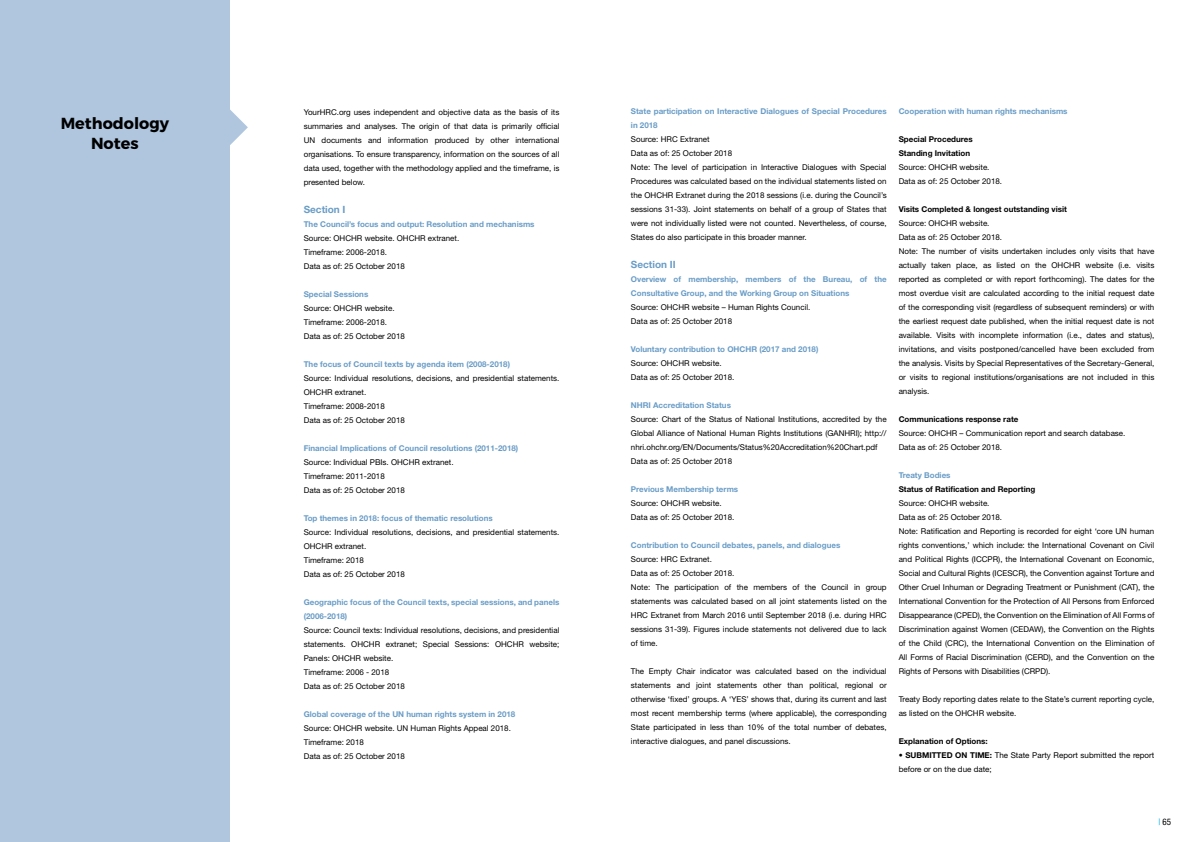
<style>
.page{position:relative;width:1191px;height:842px;background:#fff}
.page>*{position:absolute;margin:0;border:0;box-sizing:border-box;transform-origin:0 0}
.t1{font:700 16px/19.2px "Montserrat";color:#000;text-align:center}
.t2{font:700 10px "Helvetica Neue LT Std";color:#699cc6}
.t3{font:condensed 9px "Helvetica Neue LT Std";color:#000}
.t4{font:8px/14px "Helvetica Neue LT Std";color:#000}
.t5{font:700 8px/14px "Helvetica Neue LT Std";color:#699cc6}
.t6{font:700 8px/14px "Helvetica Neue LT Std";color:#000}
.s1{font-weight:700}
.s2{color:#00aeef}
</style>
<div class="page">
<div style="left:0;top:0;width:230px;height:842px;background:#afc6de"></div>
<svg style="left:230px;top:109px;width:18px;height:36px"></svg>
<h1 class="t1" style="left:61px;top:114px;width:110px">Methodology<br>Notes</h1>
<p class="t4" style="left:304px;top:105px;width:257px;text-align:justify">YourHRC.org uses independent and objective data as the basis of its summaries and analyses. The origin of that data is primarily official UN documents and information produced by other international organisations. To ensure transparency, information on the sources of all data used, together with the methodology applied and the timeframe, is presented below.</p>
<p class="t2" style="left:304px;top:203px;width:42px">Section I</p>
<p class="t5" style="left:304px;top:217px;width:232px">The Council’s focus and output: Resolution and mechanisms</p>
<p class="t4" style="left:304px;top:231px;width:157px">Source: OHCHR website. OHCHR extranet.<br>Timeframe: 2006-2018.<br>Data as of: 25 October 2018</p>
<p class="t5" style="left:304px;top:287px;width:66px">Special Sessions</p>
<p class="t4" style="left:304px;top:301px;width:103px">Source: OHCHR website.<br>Timeframe: 2006-2018.<br>Data as of: 25 October 2018</p>
<p class="t5" style="left:304px;top:357px;width:208px">The focus of Council texts by agenda item (2008-2018)</p>
<p class="t4" style="left:304px;top:371px;width:257px">Source: Individual resolutions, decisions, and presidential statements.<br>OHCHR extranet.<br>Timeframe: 2008-2018<br>Data as of: 25 October 2018</p>
<p class="t5" style="left:304px;top:441px;width:216px">Financial Implications of Council resolutions (2011-2018)</p>
<p class="t4" style="left:304px;top:455px;width:151px">Source: Individual PBIs. OHCHR extranet.<br>Timeframe: 2011-2018<br>Data as of: 25 October 2018</p>
<p class="t5" style="left:304px;top:511px;width:191px">Top themes in 2018: focus of thematic resolutions</p>
<p class="t4" style="left:304px;top:525px;width:257px">Source: Individual resolutions, decisions, and presidential statements.<br>OHCHR extranet.<br>Timeframe: 2018<br>Data as of: 25 October 2018</p>
<p class="t5" style="left:304px;top:595px;width:257px">Geographic focus of the Council texts, special sessions, and panels (2006-2018)</p>
<p class="t4" style="left:304px;top:623px;width:257px">Source: Council texts: Individual resolutions, decisions, and presidential statements. OHCHR extranet; Special Sessions: OHCHR website; Panels: OHCHR website.<br>Timeframe: 2006 - 2018<br>Data as of: 25 October 2018</p>
<p class="t5" style="left:304px;top:707px;width:213px">Global coverage of the UN human rights system in 2018</p>
<p class="t4" style="left:304px;top:721px;width:209px">Source: OHCHR website. UN Human Rights Appeal 2018.<br>Timeframe: 2018<br>Data as of: 25 October 2018</p>
<p class="t5" style="left:631px;top:104px;width:257px">State participation on Interactive Dialogues of Special Procedures in 2018</p>
<p class="t4" style="left:631px;top:132px;width:257px">Source: HRC Extranet<br>Data as of: 25 October 2018<br>Note: The level of participation in Interactive Dialogues with Special Procedures was calculated based on the individual statements listed on the OHCHR Extranet during the 2018 sessions (i.e. during the Council’s sessions 31-33). Joint statements on behalf of a group of States that were not individually listed were not counted. Nevertheless, of course, States do also participate in this broader manner.</p>
<p class="t2" style="left:631px;top:258px;width:43px">Section II</p>
<p class="t5" style="left:631px;top:272px;width:257px">Overview of membership, members of the Bureau, of the<br>Consultative Group, and the Working Group on Situations</p>
<p class="t4" style="left:631px;top:300px;width:181px">Source: OHCHR website – Human Rights Council.<br>Data as of: 25 October 2018</p>
<p class="t5" style="left:631px;top:342px;width:189px">Voluntary contribution to OHCHR (2017 and 2018)</p>
<p class="t4" style="left:631px;top:356px;width:105px">Source: OHCHR website.<br>Data as of: 25 October 2018.</p>
<p class="t5" style="left:631px;top:398px;width:101px">NHRI Accreditation Status</p>
<p class="t4" style="left:631px;top:412px;width:257px">Source: Chart of the Status of National Institutions, accredited by the Global Alliance of National Human Rights Institutions (GANHRI); http:// nhri.ohchr.org/EN/Documents/Status%20Accreditation%20Chart.pdf Data as of: 25 October 2018</p>
<p class="t5" style="left:631px;top:482px;width:109px">Previous Membership terms</p>
<p class="t4" style="left:631px;top:496px;width:105px">Source: OHCHR website.<br>Data as of: 25 October 2018.</p>
<p class="t5" style="left:631px;top:538px;width:211px">Contribution to Council debates, panels, and dialogues</p>
<p class="t4" style="left:631px;top:552px;width:257px">Source: HRC Extranet.<br>Data as of: 25 October 2018.<br>Note: The participation of the members of the Council in group statements was calculated based on all joint statements listed on the HRC Extranet from March 2016 until September 2018 (i.e. during HRC sessions 31-39). Figures include statements not delivered due to lack of time.</p>
<p class="t4" style="left:631px;top:664px;width:257px;text-align:justify">The Empty Chair indicator was calculated based on the individual statements and joint statements other than political, regional or otherwise ‘fixed’ groups. A ‘YES’ shows that, during its current and last most recent membership terms (where applicable), the corresponding State participated in less than 10% of the total number of debates, interactive dialogues, and panel discussions.</p>
<p class="t5" style="left:898px;top:104px;width:170px">Cooperation with human rights mechanisms</p>
<p class="t6" style="left:898px;top:132px;width:76px">Special Procedures<br>Standing Invitation</p>
<p class="t4" style="left:898px;top:160px;width:105px">Source: OHCHR website.<br>Data as of: 25 October 2018.</p>
<p class="t6" style="left:898px;top:202px;width:170px">Visits Completed &amp; longest outstanding visit</p>
<p class="t4" style="left:898px;top:216px;width:257px">Source: OHCHR website.<br>Data as of: 25 October 2018.<br>Note: The number of visits undertaken includes only visits that have actually taken place, as listed on the OHCHR website (i.e. visits reported as completed or with report forthcoming). The dates for the most overdue visit are calculated according to the initial request date of the corresponding visit (regardless of subsequent reminders) or with the earliest request date published, when the initial request date is not available. Visits with incomplete information (i.e., dates and status), invitations, and visits postponed/cancelled have been excluded from the analysis. Visits by Special Representatives of the Secretary-General, or visits to regional institutions/organisations are not included in this analysis.</p>
<p class="t6" style="left:898px;top:412px;width:121px">Communications response rate</p>
<p class="t4" style="left:898px;top:426px;width:228px">Source: OHCHR – Communication report and search database.<br>Data as of: 25 October 2018.</p>
<p class="t5" style="left:898px;top:468px;width:53px">Treaty Bodies</p>
<p class="t6" style="left:898px;top:482px;width:138px">Status of Ratification and Reporting</p>
<p class="t4" style="left:898px;top:496px;width:257px">Source: OHCHR website.<br>Data as of: 25 October 2018.<br>Note: Ratification and Reporting is recorded for eight ‘core UN human rights conventions,’ which include: the International Covenant on Civil and Political Rights (ICCPR), the International Covenant on Economic, Social and Cultural Rights (ICESCR), the Convention against Torture and Other Cruel Inhuman or Degrading Treatment or Punishment (CAT), the International Convention for the Protection of All Persons from Enforced Disappearance (CPED), the Convention on the Elimination of All Forms of Discrimination against Women (CEDAW), the Convention on the Rights of the Child (CRC), the International Convention on the Elimination of All Forms of Racial Discrimination (CERD), and the Convention on the Rights of Persons with Disabilities (CRPD).</p>
<p class="t4" style="left:898px;top:692px;width:257px">Treaty Body reporting dates relate to the State’s current reporting cycle, as listed on the OHCHR website.</p>
<p class="t6" style="left:898px;top:734px;width:91px">Explanation of Options:</p>
<p class="t4" style="left:898px;top:748px;width:257px"><span class="s1">• SUBMITTED ON TIME:</span> The State Party Report submitted the report before or on the due date;</p>
<p class="t3" style="left:1158px;top:816px;width:14px"><span class="s2">|</span> 65</p>
</div>
